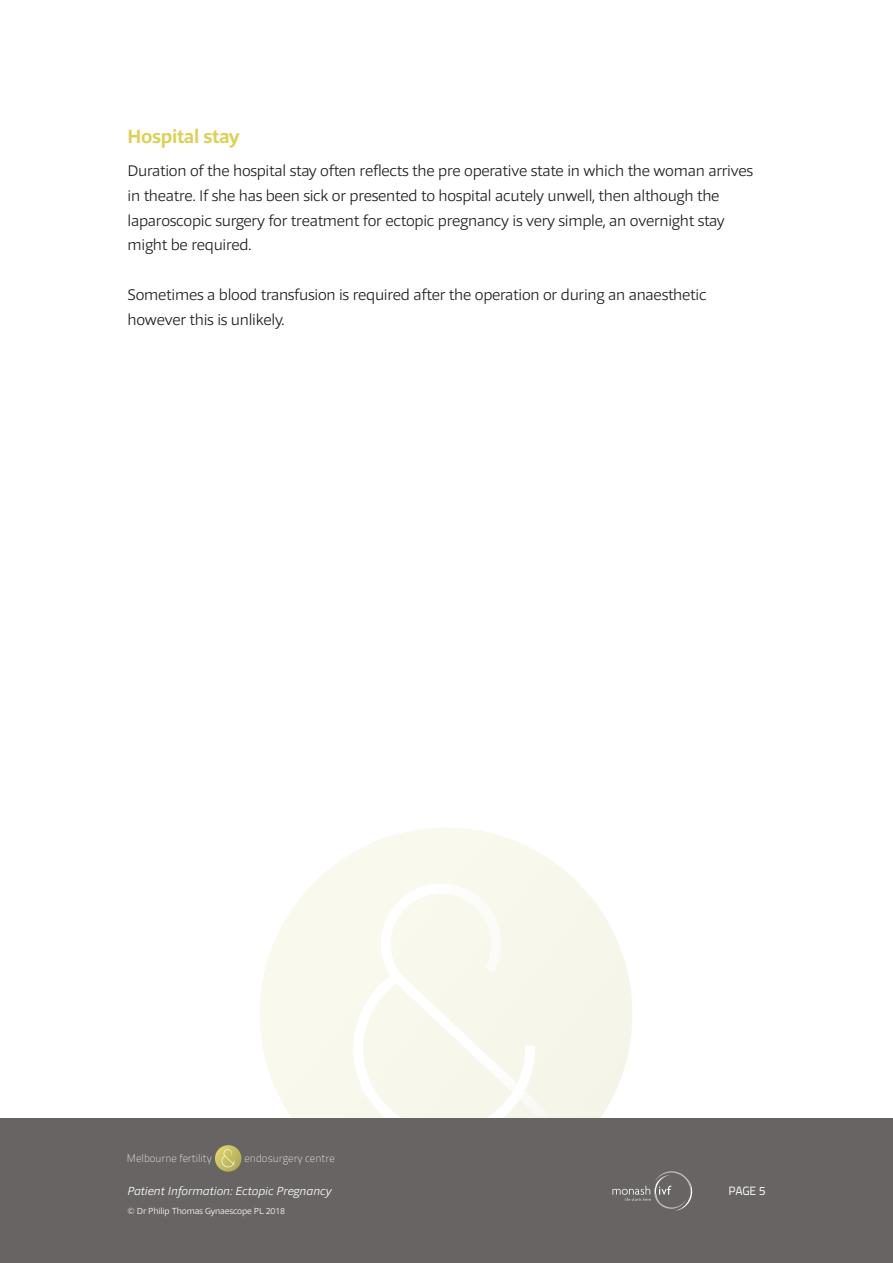
<style>
.page{position:relative;width:893px;height:1263px;background:#fff}
.page>*{position:absolute;margin:0;border:0;box-sizing:border-box;transform-origin:0 0}
.t1{font:700 19.5px "Foro Sans";letter-spacing:-.015em;color:#ddd155}
.t2{font:300 15.75px/24.8px "Foro Sans";letter-spacing:-.015em;color:#231f20}
.t3{font:italic 300 12px "Foro Sans";color:#fff}
.t4{font:12px "Titillium Text 22 L";color:#fff}
.t5{font:700 10.8px "Titillium Text 14 L";color:#fff}
.t6{font:300 9px "Foro Sans";letter-spacing:-.015em;color:#fff}
</style>
<div class="page">
<svg style="left:260px;top:828px;width:372px;height:290px"></svg>
<svg style="left:353px;top:884px;width:199px;height:234px;background:#f9f8ee"></svg>
<div style="left:0;top:1118px;width:893px;height:145px;background:#676463"></div>
<svg style="left:215px;top:1145px;width:26px;height:27px"></svg>
<svg style="left:222px;top:1149px;width:14px;height:18px"></svg>
<svg style="left:612px;top:1171px;width:80px;height:40px"></svg>
<p class="t1" style="left:128px;top:130px;width:114px">Hospital stay</p>
<p class="t2" style="left:128px;top:160px;width:627px">Duration of the hospital stay often reflects the pre operative state in which the woman arrives in theatre. If she has been sick or presented to hospital acutely unwell, then although the laparoscopic surgery for treatment for ectopic pregnancy is very simple, an overnight stay might be required.</p>
<p class="t2" style="left:128px;top:284px;width:580px">Sometimes a blood transfusion is required after the operation or during an anaesthetic however this is unlikely.</p>
<p class="t5" style="left:127px;top:1154px;width:87px">Melbourne fertility</p>
<p class="t5" style="left:244px;top:1154px;width:92px">endosurgery centre</p>
<p class="t3" style="left:128px;top:1187px;width:205px">Patient Information: Ectopic Pregnancy</p>
<p class="t4" style="left:728px;top:1187px;width:39px">PAGE 5</p>
<p class="t6" style="left:128px;top:1208px;width:159px">© Dr Philip Thomas Gynaescope PL 2018</p>
</div>
